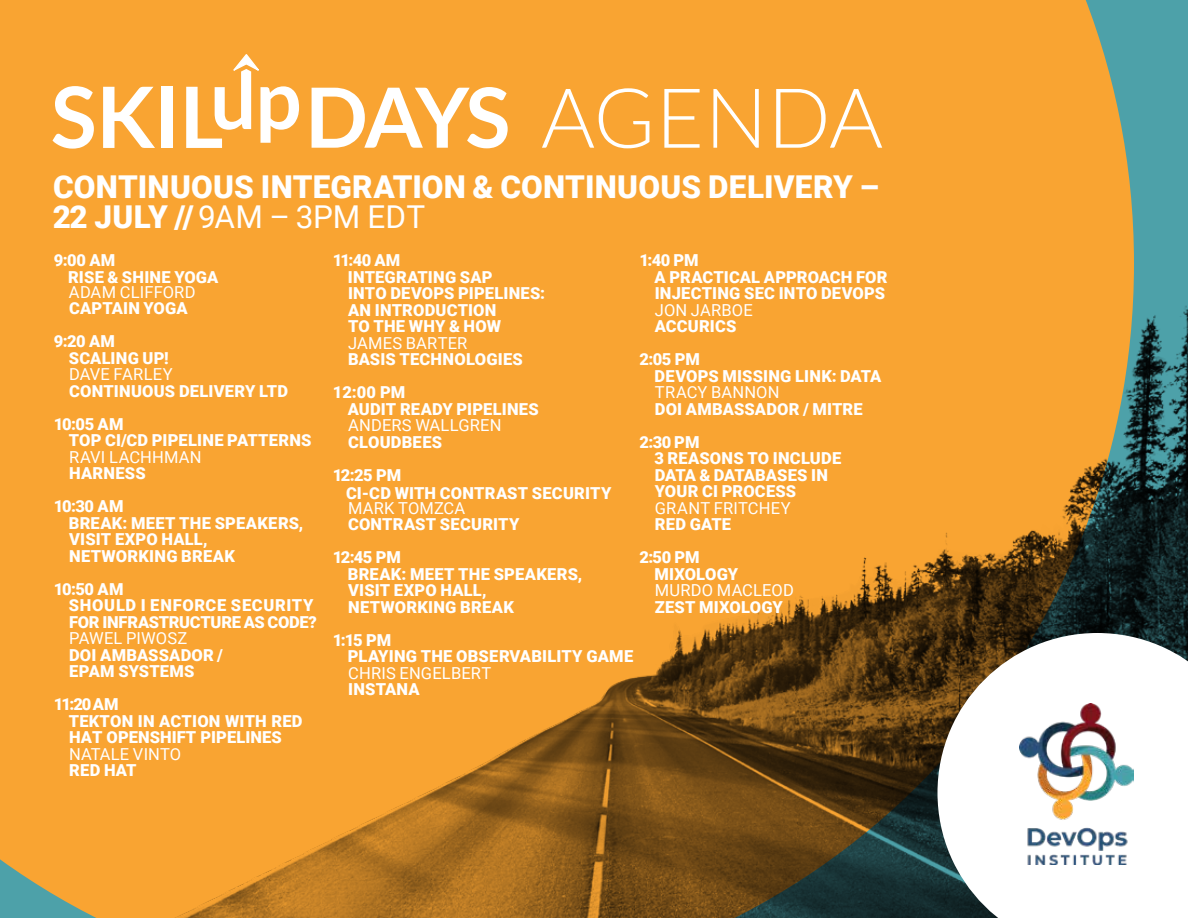
<style>
.page{position:relative;width:1188px;height:918px;background:#fff}
.page>*{position:absolute;margin:0;border:0;box-sizing:border-box;transform-origin:0 0}
.t1{font:900 31.5px/29.2px "Roboto";letter-spacing:.005em;color:#fff}
.t2{font:900 16.5px/16.5px "Roboto";letter-spacing:.01em;color:#fff}
.t3{font:16.5px "Roboto";letter-spacing:.01em;color:#fff}
.s1{font-weight:400}
</style>
<div class="page">
<div style="left:0;top:0;width:1134px;height:60px;background:#f9a432"></div>
<img style="left:0;top:60px;width:1188px;height:858px">
<svg style="left:938px;top:633px;width:250px;height:285px"></svg>
<img style="left:1019px;top:704px;width:115px;height:160px">
<svg style="left:53px;top:86px;width:41px;height:63px"></svg>
<svg style="left:103px;top:87px;width:52px;height:61px"></svg>
<div style="left:161px;top:87px;width:12px;height:61px;background:#fff"></div>
<svg style="left:186px;top:52px;width:113px;height:96px"></svg>
<svg style="left:312px;top:87px;width:196px;height:61px"></svg>
<svg style="left:542px;top:88px;width:107px;height:60px;background:#fab457"></svg>
<svg style="left:664px;top:89px;width:36px;height:59px"></svg>
<svg style="left:713px;top:89px;width:46px;height:59px"></svg>
<svg style="left:776px;top:89px;width:106px;height:59px"></svg>
<h1 class="t1" style="left:53px;top:171px;width:828px">CONTINUOUS INTEGRATION &amp; CONTINUOUS DELIVERY –<br>22 JULY //<span class="s1">9AM – 3PM EDT</span></h1>
<p class="t2" style="left:54px;top:251px;width:63px">9:00 AM</p>
<p class="t3" style="left:69px;top:280px;width:128px">ADAM CLIFFORD</p>
<p class="t2" style="left:54px;top:291px;width:135px;line-height:33px;text-indent:15px">CAPTAIN YOGA<br>9:20 AM</p>
<p class="t2" style="left:69px;top:349px;width:101px">SCALING UP!</p>
<p class="t3" style="left:69px;top:363px;width:105px">DAVE FARLEY</p>
<p class="t2" style="left:54px;top:374px;width:236px;line-height:33px;text-indent:15px">CONTINUOUS DELIVERY LTD<br>10:05 AM</p>
<p class="t2" style="left:69px;top:431px;width:244px">TOP CI/CD PIPELINE PATTERNS</p>
<p class="t3" style="left:69px;top:445px;width:134px">RAVI LACHHMAN</p>
<p class="t2" style="left:54px;top:456px;width:93px;line-height:33px;text-indent:15px">HARNESS<br>10:30 AM</p>
<p class="t2" style="left:69px;top:514px;width:236px">BREAK: MEET THE SPEAKERS,<br>VISIT EXPO HALL,<br>NETWORKING BREAK</p>
<p class="t2" style="left:69px;top:580px;width:249px;text-indent:-15px">10:50 AM<br>SHOULD I ENFORCE SECURITY<br>FOR INFRASTRUCTURE AS CODE?</p>
<p class="t3" style="left:69px;top:627px;width:120px">PAWEL PIWOSZ</p>
<p class="t2" style="left:69px;top:646px;width:156px">DOI AMBASSADOR /<br>EPAM SYSTEMS</p>
<p class="t2" style="left:69px;top:695px;width:235px;text-indent:-15px">11:20 AM<br>TEKTON IN ACTION WITH RED<br>HAT OPENSHIFT PIPELINES</p>
<p class="t3" style="left:69px;top:742px;width:114px">NATALE VINTO</p>
<p class="t2" style="left:69px;top:761px;width:69px">RED HAT</p>
<p class="t2" style="left:348px;top:251px;width:199px;text-indent:-15px">11:40 AM<br>INTEGRATING SAP<br>INTO DEVOPS PIPELINES:<br>AN INTRODUCTION<br>TO THE WHY &amp; HOW</p>
<p class="t3" style="left:348px;top:331px;width:121px">JAMES BARTER</p>
<p class="t2" style="left:333px;top:342px;width:192px;line-height:33px;text-indent:15px">BASIS TECHNOLOGIES<br>12:00 PM</p>
<p class="t2" style="left:348px;top:400px;width:192px">AUDIT READY PIPELINES</p>
<p class="t3" style="left:348px;top:414px;width:155px">ANDERS WALLGREN</p>
<p class="t2" style="left:333px;top:425px;width:111px;line-height:33px;text-indent:15px">CLOUDBEES<br>12:25 PM</p>
<p class="t2" style="left:346px;top:484px;width:267px">CI-CD WITH CONTRAST SECURITY</p>
<p class="t3" style="left:348px;top:496px;width:119px">MARK TOMZCA</p>
<p class="t2" style="left:333px;top:507px;width:188px;line-height:33px;text-indent:15px">CONTRAST SECURITY<br>12:45 PM</p>
<p class="t2" style="left:348px;top:565px;width:236px">BREAK: MEET THE SPEAKERS,<br>VISIT EXPO HALL,<br>NETWORKING BREAK</p>
<p class="t2" style="left:348px;top:631px;width:287px;text-indent:-15px">1:15 PM<br>PLAYING THE OBSERVABILITY GAME</p>
<p class="t3" style="left:348px;top:661px;width:145px">CHRIS ENGELBERT</p>
<p class="t2" style="left:348px;top:680px;width:73px">INSTANA</p>
<p class="t2" style="left:654px;top:251px;width:235px;text-indent:-15px">1:40 PM<br>A PRACTICAL APPROACH FOR<br>INJECTING SEC INTO DEVOPS</p>
<p class="t3" style="left:655px;top:298px;width:100px">JON JARBOE</p>
<p class="t2" style="left:639px;top:309px;width:99px;line-height:33px;text-indent:15px">ACCURICS<br>2:05 PM</p>
<p class="t2" style="left:655px;top:367px;width:228px">DEVOPS MISSING LINK: DATA</p>
<p class="t3" style="left:655px;top:381px;width:126px">TRACY BANNON</p>
<p class="t2" style="left:640px;top:392px;width:225px;line-height:33px;text-indent:15px">DOI AMBASSADOR / MITRE<br>2:30 PM</p>
<p class="t2" style="left:655px;top:449px;width:188px">3 REASONS TO INCLUDE<br>DATA &amp; DATABASES IN<br>YOUR CI PROCESS</p>
<p class="t3" style="left:655px;top:496px;width:137px">GRANT FRITCHEY</p>
<p class="t2" style="left:640px;top:507px;width:93px;line-height:33px;text-indent:15px">RED GATE<br>2:50 PM</p>
<p class="t2" style="left:655px;top:565px;width:85px">MIXOLOGY</p>
<p class="t3" style="left:655px;top:579px;width:141px">MURDO MACLEOD</p>
<p class="t2" style="left:655px;top:598px;width:129px">ZEST MIXOLOGY</p>
<p class="t2" style="left:68px;top:268px;width:152px">RISE &amp; SHINE YOGA</p>
</div>
